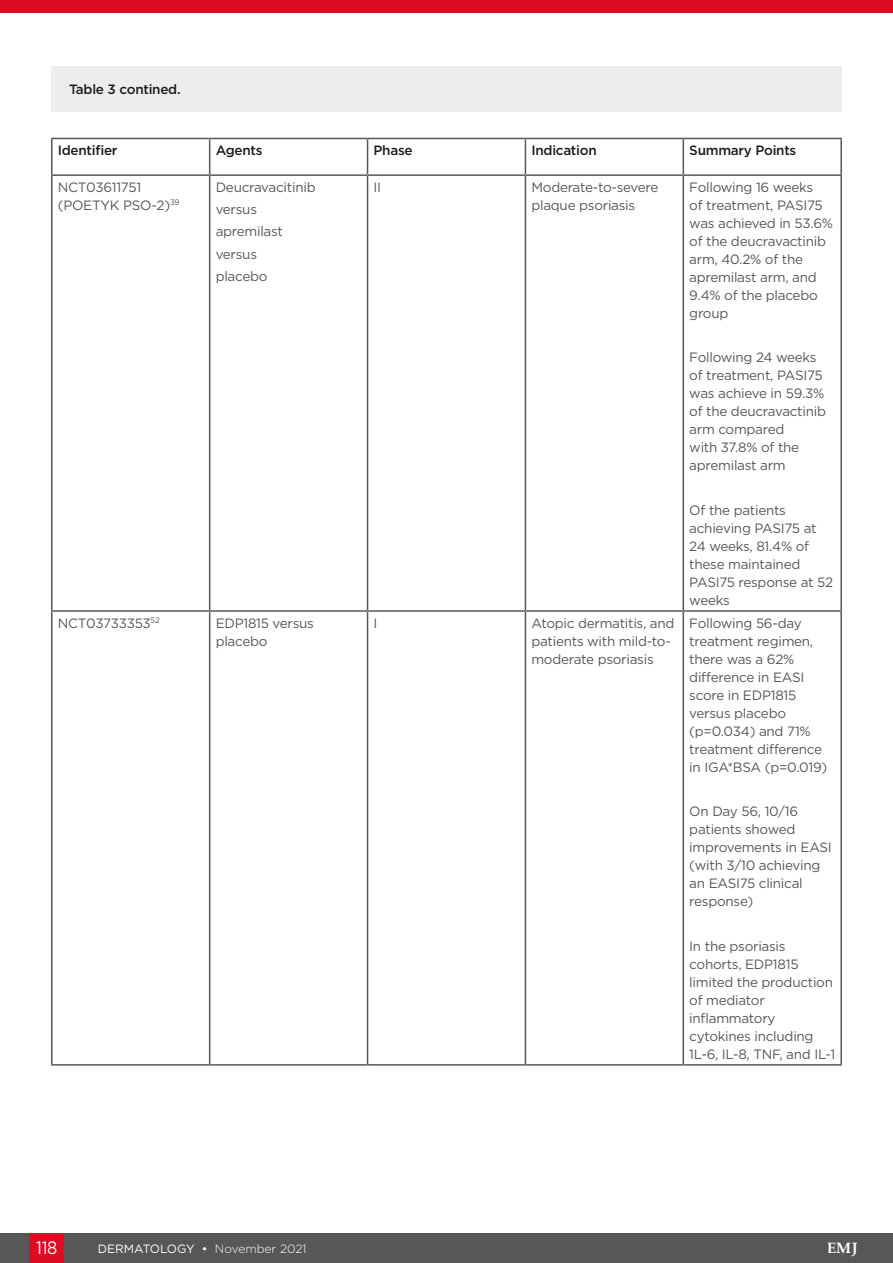
<style>
.page{position:relative;width:893px;height:1263px;background:#fff}
.page>*{position:absolute;margin:0;border:0;box-sizing:border-box;transform-origin:0 0}
.t1{font:18px "Gotham";color:#fff;scale:.9 1}
.t2{font:700 15px "Palatino Linotype";color:#fff}
.Figure_Table_Box_Des{font:13.5px/18px "Gotham";letter-spacing:-.02em;color:#575756}
.Figure_Table_Box_Des-2{font:500 13.5px "Gotham";letter-spacing:-.02em;color:#1d1d1d}
.t3{font:12px "Gotham";color:#fff}
.s1{font-weight:300}
</style>
<div class="page">
<div style="left:0;top:1233px;width:893px;height:30px;background:#575756"></div>
<div style="left:30px;top:1233px;width:34px;height:30px;background:#dc0c23"></div>
<div style="left:0;top:0;width:893px;height:13px;background:#dc0c23"></div>
<hr style="left:51px;top:138px;width:159px;height:1px;background:#575756">
<hr style="left:51px;top:139px;width:2px;height:35px;background:#575756">
<hr style="left:210px;top:138px;width:158px;height:1px;background:#575756">
<hr style="left:209px;top:139px;width:1px;height:35px;background:#575756">
<hr style="left:368px;top:138px;width:157px;height:1px;background:#575756">
<hr style="left:367px;top:139px;width:1px;height:35px;background:#575756">
<hr style="left:525px;top:138px;width:158px;height:1px;background:#575756">
<hr style="left:525px;top:139px;width:1px;height:35px;background:#575756">
<hr style="left:683px;top:138px;width:159px;height:1px;background:#575756">
<hr style="left:683px;top:139px;width:1px;height:35px;background:#575756">
<hr style="left:840px;top:139px;width:2px;height:35px;background:#575756">
<hr style="left:51px;top:174px;width:159px;height:2px;background:#575756">
<hr style="left:51px;top:176px;width:2px;height:434px;background:#575756">
<hr style="left:210px;top:174px;width:158px;height:2px;background:#575756">
<hr style="left:209px;top:176px;width:1px;height:434px;background:#575756">
<hr style="left:368px;top:174px;width:157px;height:2px;background:#575756">
<hr style="left:367px;top:176px;width:1px;height:434px;background:#575756">
<hr style="left:525px;top:174px;width:158px;height:2px;background:#575756">
<hr style="left:525px;top:176px;width:1px;height:434px;background:#575756">
<hr style="left:683px;top:174px;width:159px;height:2px;background:#575756">
<hr style="left:683px;top:176px;width:1px;height:434px;background:#575756">
<hr style="left:840px;top:176px;width:2px;height:434px;background:#575756">
<hr style="left:51px;top:610px;width:159px;height:2px;background:#575756">
<hr style="left:51px;top:612px;width:2px;height:452px;background:#575756">
<hr style="left:210px;top:610px;width:158px;height:2px;background:#575756">
<hr style="left:209px;top:612px;width:1px;height:452px;background:#575756">
<hr style="left:368px;top:610px;width:157px;height:2px;background:#575756">
<hr style="left:367px;top:612px;width:1px;height:452px;background:#575756">
<hr style="left:525px;top:610px;width:158px;height:2px;background:#575756">
<hr style="left:525px;top:612px;width:1px;height:452px;background:#575756">
<hr style="left:683px;top:610px;width:159px;height:2px;background:#575756">
<hr style="left:683px;top:612px;width:1px;height:452px;background:#575756">
<hr style="left:840px;top:612px;width:2px;height:452px;background:#575756">
<hr style="left:51px;top:1064px;width:159px;height:1px;background:#575756">
<hr style="left:210px;top:1064px;width:158px;height:1px;background:#575756">
<hr style="left:368px;top:1064px;width:157px;height:1px;background:#575756">
<hr style="left:525px;top:1064px;width:158px;height:1px;background:#575756">
<hr style="left:683px;top:1064px;width:159px;height:1px;background:#575756">
<div style="left:51px;top:67px;width:791px;height:45px;background:#ededed"></div>
<p class="Figure_Table_Box_Des-2" style="left:69px;top:81px;width:113px">Table 3 contined.</p>
<p class="Figure_Table_Box_Des-2" style="left:58px;top:142px;width:61px">Identifier</p>
<p class="Figure_Table_Box_Des-2" style="left:216px;top:142px;width:48px">Agents</p>
<p class="Figure_Table_Box_Des-2" style="left:374px;top:142px;width:41px">Phase</p>
<p class="Figure_Table_Box_Des-2" style="left:531px;top:142px;width:67px">Indication</p>
<p class="Figure_Table_Box_Des-2" style="left:689px;top:142px;width:109px">Summary Points</p>
<p class="Figure_Table_Box_Des" style="left:58px;top:178px;width:123px">NCT03611751 (POETYK PSO-2)<sup>39</sup></p>
<p class="Figure_Table_Box_Des" style="left:216px;top:178px;width:101px">Deucravacitinib</p>
<p class="Figure_Table_Box_Des" style="left:374px;top:178px;width:9px">II</p>
<p class="Figure_Table_Box_Des" style="left:531px;top:178px;width:128px">Moderate-to-severe plaque psoriasis</p>
<p class="Figure_Table_Box_Des" style="left:689px;top:178px;width:145px">Following 16 weeks<br>of treatment, PASI75 was achieved in 53.6% of the deucravactinib arm, 40.2% of the apremilast arm, and<br>9.4% of the placebo group</p>
<p class="Figure_Table_Box_Des" style="left:689px;top:348px;width:138px">Following 24 weeks of treatment, PASI75 was achieve in 59.3% of the deucravactinib arm compared<br>with 37.8% of the apremilast arm</p>
<p class="Figure_Table_Box_Des" style="left:689px;top:501px;width:145px">Of the patients achieving PASI75 at<br>24 weeks, 81.4% of these maintained<br>PASI75 response at 52 weeks</p>
<p class="Figure_Table_Box_Des" style="left:216px;top:200px;width:43px">versus</p>
<p class="Figure_Table_Box_Des" style="left:216px;top:222px;width:69px">apremilast</p>
<p class="Figure_Table_Box_Des" style="left:216px;top:245px;width:43px">versus</p>
<p class="Figure_Table_Box_Des" style="left:216px;top:267px;width:53px">placebo</p>
<p class="Figure_Table_Box_Des" style="left:58px;top:614px;width:104px">NCT03733353<sup>52</sup></p>
<p class="Figure_Table_Box_Des" style="left:216px;top:614px;width:100px">EDP1815 versus placebo</p>
<p class="Figure_Table_Box_Des" style="left:374px;top:614px;width:5px">I</p>
<p class="Figure_Table_Box_Des" style="left:531px;top:614px;width:144px">Atopic dermatitis, and patients with mild-to&shy;moderate psoriasis</p>
<p class="Figure_Table_Box_Des" style="left:689px;top:614px;width:139px">Following 56-day treatment regimen, there was a 62% difference in EASI score in EDP1815 versus placebo (p=0.034) and 71% treatment difference in IGA*BSA (p=0.019)</p>
<p class="Figure_Table_Box_Des" style="left:689px;top:802px;width:144px">On Day 56, 10/16 patients showed improvements in EASI (with 3/10 achieving an EASI75 clinical response)</p>
<p class="Figure_Table_Box_Des" style="left:689px;top:937px;width:147px">In the psoriasis cohorts, EDP1815 limited the production of mediator inflammatory cytokines including<br>1L-6, IL-8, TNF, and IL-1</p>
<h1 class="t1" style="left:36px;top:1236px;width:25px">118</h1>
<p class="t3" style="left:98px;top:1241px;width:210px">DERMATOLOGY • <span class="s1">November 2021</span></p>
<p class="t2" style="left:827px;top:1238px;width:32px">EMJ</p>
</div>
